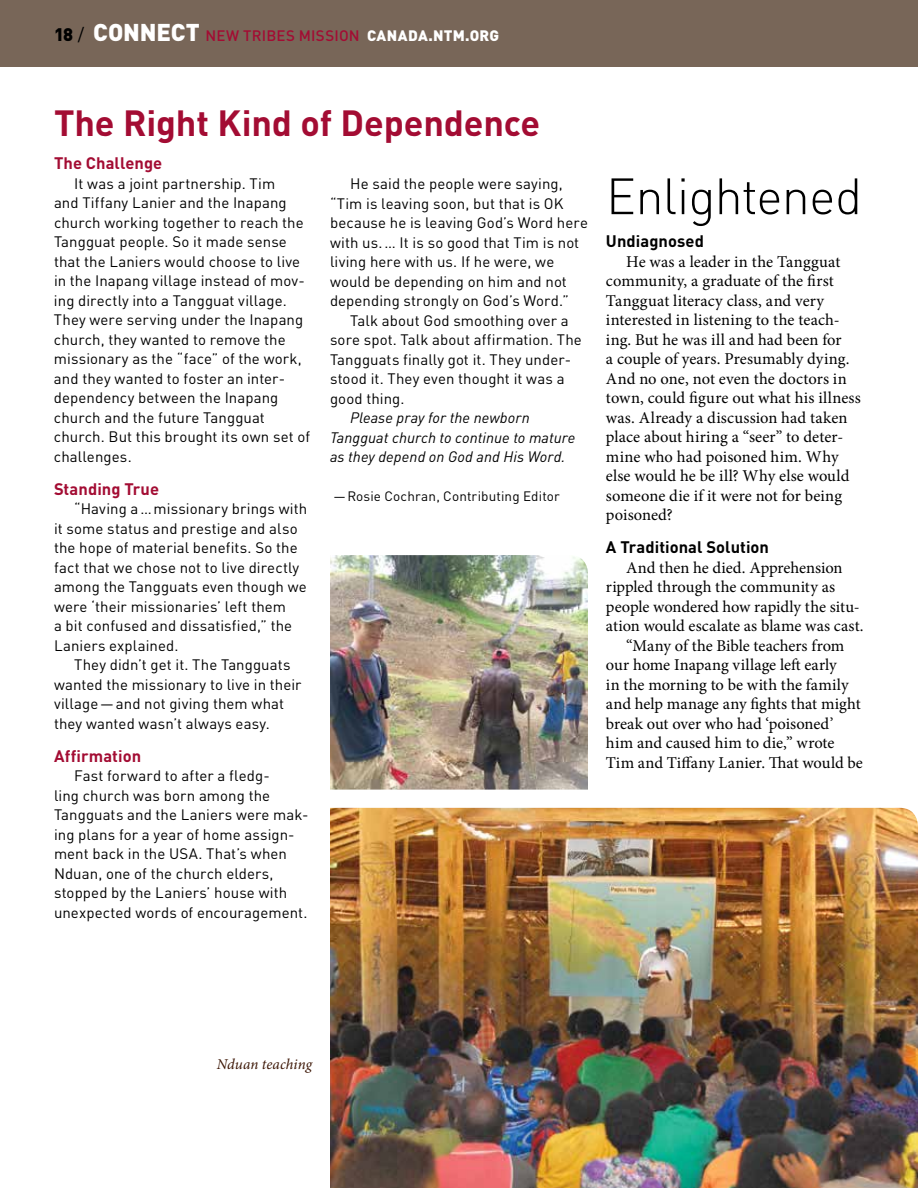
<style>
.page{position:relative;width:918px;height:1188px;background:#fff}
.page>*{position:absolute;margin:0;border:0;box-sizing:border-box;transform-origin:0 0}
.t1{font:300 50.25px "DIN Pro";letter-spacing:-.015em;color:#000}
.t2{font:700 36px "DIN Pro";letter-spacing:-.005em;color:#a30c33}
.t3{font:16.5px/19.5px "Minion Pro";letter-spacing:.005em;color:#000}
.t4{font:700 16.5px "DIN Pro";letter-spacing:.005em;color:#a30c33}
.t5{font:700 16.5px "DIN Pro";letter-spacing:.005em;color:#000}
.t6{font:15px/19.5px "DIN Pro";letter-spacing:.005em;color:#000}
.t7{font:italic 15px/19.5px "DIN Pro";letter-spacing:.005em;color:#000}
.t8{font:500 15px "DIN Pro";letter-spacing:.015em;color:#a30c33}
.t9{font:italic 15px "Minion Pro";color:#3c1605}
.t10{font:13.5px "DIN Pro";letter-spacing:.01em;color:#000}
.s1{font-weight:900;font-size:18px;color:#000}
.s2{font-weight:400;font-size:18px;color:#000}
.s3{font-weight:900;font-size:24px;color:#fff}
.s4{font-weight:900;color:#fff}
</style>
<div class="page">
<img style="left:330px;top:555px;width:258px;height:235px">
<img style="left:330px;top:808px;width:588px;height:380px">
<div style="left:0;top:0;width:918px;height:68px;background:#786658"></div>
<p class="t8" style="left:54px;top:23px;width:447px"><span class="s1">18</span> <span class="s2">/</span> <span class="s3">CONNECT</span> NEW TRIBES MISSION <span class="s4">CANADA.NTM.ORG</span></p>
<h2 class="t2" style="left:54px;top:92px;width:488px">The Right Kind of Dependence</h2>
<p class="t4" style="left:54px;top:150px;width:110px">The Challenge</p>
<p class="t6" style="left:54px;top:172px;width:258px;text-indent:20px">It was a joint partnership. Tim<br>and Tiffany Lanier and the Inapang church working together to reach the Tangguat people. So it made sense that the Laniers would choose to live in the Inapang village instead of mov&shy;ing directly into a Tangguat village.<br>They were serving under the Inapang church, they wanted to remove the missionary as the “face” of the work, and they wanted to foster an inter&shy;dependency between the Inapang church and the future Tangguat church. But this brought its own set of challenges.</p>
<p class="t4" style="left:54px;top:475px;width:107px">Standing True</p>
<p class="t6" style="left:54px;top:498px;width:255px;text-indent:20px">“Having a…missionary brings with it some status and prestige and also the hope of material benefits. So the fact that we chose not to live directly among the Tangguats even though we were ‘their missionaries’ left them<br>a bit confused and dissatisfied,” the Laniers explained.</p>
<p class="t6" style="left:54px;top:654px;width:249px;text-indent:20px">They didn’t get it. The Tangguats wanted the missionary to live in their village—and not giving them what they wanted wasn’t always easy.</p>
<p class="t4" style="left:54px;top:742px;width:89px">Affirmation</p>
<p class="t6" style="left:54px;top:765px;width:256px;text-indent:20px">Fast forward to after a fledg-<br>ling church was born among the<br>Tangguats and the Laniers were mak&shy;ing plans for a year of home assign&shy;ment back in the USA. That’s when<br>Nduan, one of the church elders, stopped by the Laniers’ house with unexpected words of encouragement.</p>
<p class="t6" style="left:330px;top:173px;width:259px;text-indent:20px">He said the people were saying, “Tim is leaving soon, but that is OK because he is leaving God’s Word here with us.… It is so good that Tim is not living here with us. If he were, we would be depending on him and not depending strongly on God’s Word.”</p>
<p class="t6" style="left:330px;top:309px;width:253px;text-indent:20px">Talk about God smoothing over a sore spot. Talk about affirmation. The<br>Tangguats finally got it. They under&shy;stood it. They even thought it was a good thing.</p>
<p class="t7" style="left:330px;top:407px;width:247px;text-indent:20px">Please pray for the newborn<br>Tangguat church to continue to mature as they depend on God and His Word.</p>
<p class="t10" style="left:333px;top:486px;width:228px">—Rosie Cochran, Contributing Editor</p>
<h1 class="t1" style="left:606px;top:157px;width:258px">Enlightened</h1>
<p class="t5" style="left:606px;top:227px;width:99px">Undiagnosed</p>
<p class="t3" style="left:606px;top:252px;width:256px;text-indent:20px">He was a leader in the Tangguat community, a graduate of the first<br>Tangguat literacy class, and very interested in listening to the teach&shy;ing. But he was ill and had been for<br>a couple of years. Presumably dying.<br>And no one, not even the doctors in town, could figure out what his illness was. Already a discussion had taken place about hiring a “seer” to deter&shy;mine who had poisoned him. Why else would he be ill? Why else would someone die if it were not for being poisoned?</p>
<p class="t5" style="left:606px;top:534px;width:165px">A Traditional Solution</p>
<p class="t3" style="left:626px;top:558px;width:218px">And then he died. Apprehension</p>
<p class="t3" style="left:606px;top:577px;width:231px">rippled through the community as</p>
<p class="t3" style="left:606px;top:597px;width:255px">people wondered how rapidly the situ-</p>
<p class="t3" style="left:606px;top:616px;width:259px">ation would escalate as blame was cast.</p>
<p class="t3" style="left:626px;top:636px;width:220px">“Many of the Bible teachers from</p>
<p class="t3" style="left:606px;top:655px;width:232px">our home Inapang village left early</p>
<p class="t3" style="left:606px;top:675px;width:244px">in the morning to be with the family</p>
<p class="t3" style="left:606px;top:694px;width:256px">and help manage any fights that might</p>
<p class="t3" style="left:606px;top:714px;width:229px">break out over who had ‘poisoned’</p>
<p class="t3" style="left:606px;top:733px;width:230px">him and caused him to die,” wrote</p>
<p class="t3" style="left:606px;top:753px;width:258px">Tim and Tiffany Lanier. That would be</p>
<p class="t9" style="left:217px;top:1054px;width:97px">Nduan teaching</p>
</div>
